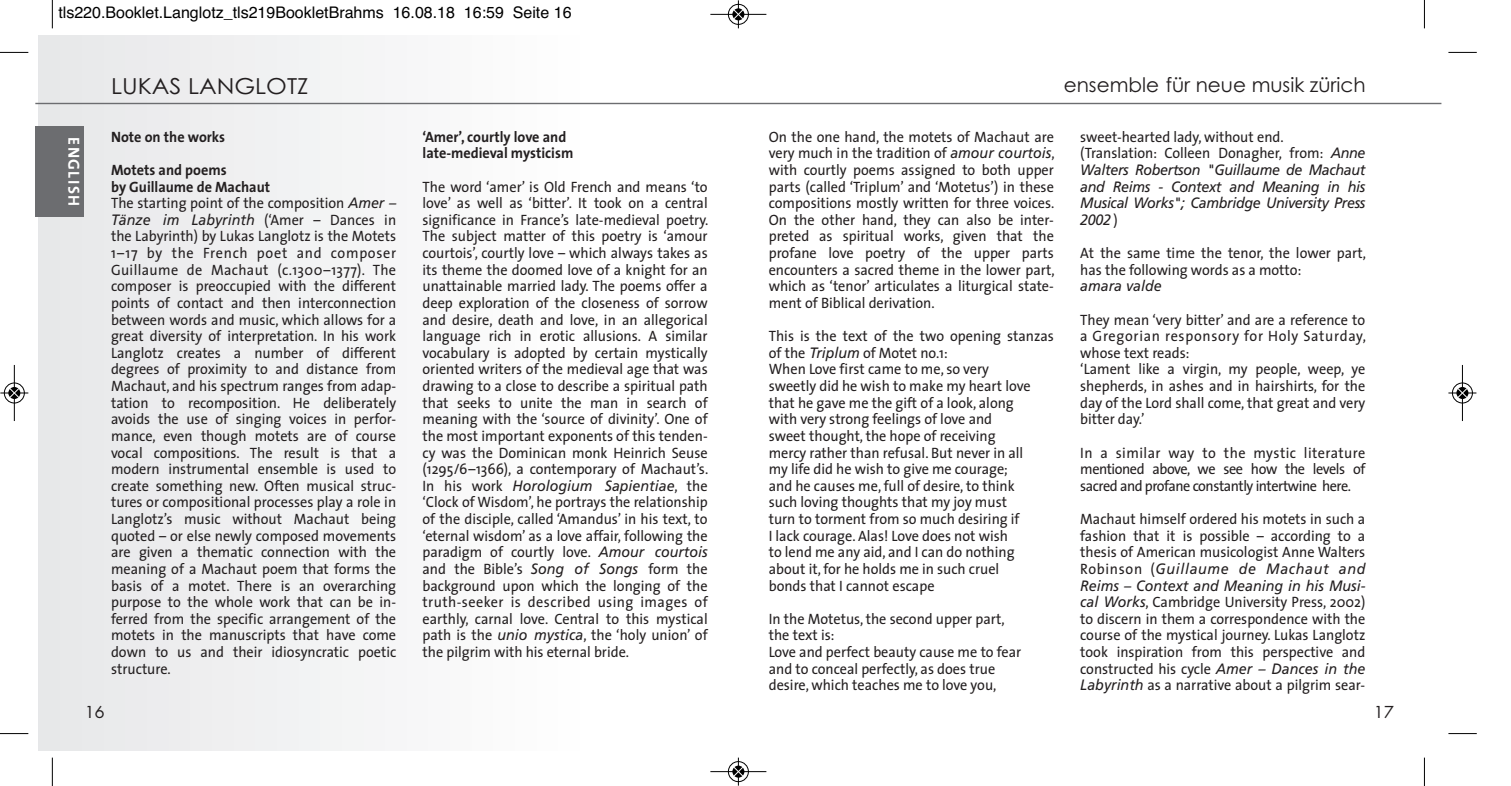
<style>
.page{position:relative;width:1511px;height:786px;background:#fff}
.page>*{position:absolute;margin:0;border:0;box-sizing:border-box;transform-origin:0 0}
.t1{font:22px "Century Gothic";color:#231f20;scale:1.09 1}
.t2{font:20px "Century Gothic";color:#231f20}
.t3{font:16px "Helvetica";color:#000}
.t4{font:700 16px "The Sans";letter-spacing:.09em;color:#fff}
.t5{font:16px "Futura";color:#231f20}
.t6{font:15px/16.6px "The Sans";color:#231f20;text-align:justify;scale:.95 1}
.t7{font:italic 15px/16.6px "Frutiger";color:#231f20;text-align:justify;scale:.95 1}
.t8{font:700 15px/16.6px "The Sans";color:#231f20;scale:.95 1}
.s1{font-weight:400}
.s2{font-family:"Frutiger";font-weight:400;font-style:italic}
.s3{font-family:"The Sans";font-style:normal}
.s4{font-family:"Frutiger";font-style:italic}
</style>
<div class="page">
<div style="left:38px;top:35px;width:548px;height:715px;background:#f2f3f4"></div>
<div style="left:35px;top:126px;width:49px;height:91px;background:#6c6d70"></div>
<hr style="left:35px;top:103px;width:1406px;height:1px;background:#6c6d70">
<svg style="left:52px;top:0;width:1px;height:28px"></svg>
<svg style="left:0;top:52px;width:28px;height:1px"></svg>
<svg style="left:1424px;top:0;width:1px;height:28px"></svg>
<svg style="left:1448px;top:52px;width:29px;height:1px"></svg>
<svg style="left:52px;top:757px;width:1px;height:28px"></svg>
<svg style="left:1424px;top:757px;width:1px;height:28px"></svg>
<hr style="left:710px;top:14px;width:56px;height:1px;background:#000">
<div style="left:728px;top:4px;width:21px;height:21px;border:1px solid #000;border-radius:50%"></div>
<svg style="left:733px;top:0;width:10px;height:28px"></svg>
<hr style="left:710px;top:770px;width:56px;height:1px;background:#000">
<div style="left:728px;top:760px;width:21px;height:21px;border:1px solid #000;border-radius:50%"></div>
<svg style="left:733px;top:757px;width:10px;height:28px"></svg>
<hr style="left:14px;top:365px;width:1px;height:56px;background:#000">
<div style="left:4px;top:382px;width:21px;height:21px;border:1px solid #000;border-radius:50%"></div>
<svg style="left:0;top:387px;width:28px;height:11px"></svg>
<hr style="left:1462px;top:365px;width:1px;height:56px;background:#000">
<div style="left:1452px;top:382px;width:21px;height:21px;border:1px solid #000;border-radius:50%"></div>
<svg style="left:1448px;top:387px;width:28px;height:11px"></svg>
<p class="t3" style="left:58px;top:7px;width:515px">tls220.Booklet.Langlotz_tls219BookletBrahms 16.08.18 16:59 Seite 16</p>
<p class="t4" style="left:80px;top:137px;width:70px;rotate:90deg">ENGLISH</p>
<h1 class="t1" style="left:111px;top:77px;width:183px">LUKAS LANGLOTZ</h1>
<p class="t8" style="left:111px;top:130px;width:122px">Note on the works</p>
<p class="t8" style="left:111px;top:163px;width:302px">Motets and poems<br>by Guillaume de Machaut<br><span class="s1">The starting point of the composition</span> <span class="s2">Amer –</span></p>
<p class="t7" style="left:111px;top:212px;width:302px">Tänze im Labyrinth <span class="s3">(‘Amer – Dances in</span></p>
<p class="t6" style="left:111px;top:229px;width:302px">the Labyrinth) by Lukas Langlotz is the Motets 1–17 by the French poet and composer Guillaume de Machaut (c.1300–1377). The composer is preoccupied with the different points of contact and then interconnection between words and music, which allows for a great diversity of interpretation. In his work Langlotz creates a number of different degrees of proximity to and distance from Machaut, and his spectrum ranges from adap&shy;tation to recomposition. He deliberately avoids the use of singing voices in perfor&shy;mance, even though motets are of course vocal compositions. The result is that a modern instrumental ensemble is used to create something new. Often musical struc&shy;tures or compositional processes play a role in Langlotz’s music without Machaut being quoted – or else newly composed movements are given a thematic connection with the meaning of a Machaut poem that forms the basis of a motet. There is an overarching purpose to the whole work that can be in&shy;ferred from the specific arrangement of the motets in the manuscripts that have come down to us and their idiosyncratic poetic structure.</p>
<p class="t5" style="left:85px;top:704px;width:21px">16</p>
<p class="t8" style="left:423px;top:130px;width:160px">‘Amer’, courtly love and late-medieval mysticism</p>
<p class="t6" style="left:423px;top:180px;width:302px">The word ‘amer’ is Old French and means ‘to love’ as well as ‘bitter’. It took on a central significance in France’s late-medieval poetry.<br>The subject matter of this poetry is ‘amour courtois’, courtly love – which always takes as its theme the doomed love of a knight for an unattainable married lady. The poems offer a deep exploration of the closeness of sorrow and desire, death and love, in an allegorical language rich in erotic allusions. A similar vocabulary is adopted by certain mystically oriented writers of the medieval age that was drawing to a close to describe a spiritual path that seeks to unite the man in search of meaning with the ‘source of divinity’. One of the most important exponents of this tenden&shy;cy was the Dominican monk Heinrich Seuse (1295/6–1366), a contemporary of Machaut’s.</p>
<p class="t7" style="left:423px;top:478px;width:302px"><span class="s3">In his work</span> Horologium Sapientiae<span class="s3">, the</span></p>
<p class="t6" style="left:423px;top:495px;width:302px">‘Clock of Wisdom’, he portrays the relationship of the disciple, called ‘Amandus’ in his text, to ‘eternal wisdom’ as a love affair, following the paradigm of courtly love. <span class="s4">Amour courtois </span>and the Bible’s <span class="s4">Song of Songs</span> form the background upon which the longing of the truth-seeker is described using images of earthly, carnal love. Central to this mystical path is the <span class="s4">unio mystica</span>, the ‘holy union’ of the pilgrim with his eternal bride.</p>
<h2 class="t2" style="left:1064px;top:77px;width:303px">ensemble für neue musik zürich</h2>
<p class="t6" style="left:769px;top:130px;width:302px">On the one hand, the motets of Machaut are very much in the tradition of <span class="s4">amour courtois</span>, with courtly poems assigned to both upper parts (called ‘Triplum’ and ‘Motetus’) in these compositions mostly written for three voices.<br>On the other hand, they can also be inter&shy;preted as spiritual works, given that the profane love poetry of the upper parts encounters a sacred theme in the lower part, which as ‘tenor’ articulates a liturgical state&shy;ment of Biblical derivation.</p>
<p class="t6" style="left:769px;top:329px;width:302px;text-align:left">This is the text of the two opening stanzas of the <span class="s4">Triplum</span> of Motet no.1:<br>When Love first came to me, so very<br>sweetly did he wish to make my heart love that he gave me the gift of a look, along<br>with very strong feelings of love and<br>sweet thought, the hope of receiving<br>mercy rather than refusal. But never in all<br>my life did he wish to give me courage;<br>and he causes me, full of desire, to think<br>such loving thoughts that my joy must<br>turn to torment from so much desiring if<br>I lack courage. Alas! Love does not wish<br>to lend me any aid, and I can do nothing about it, for he holds me in such cruel<br>bonds that I cannot escape</p>
<p class="t6" style="left:769px;top:611px;width:267px;text-align:left">In the Motetus, the second upper part, the text is:<br>Love and perfect beauty cause me to fear and to conceal perfectly, as does true desire, which teaches me to love you,</p>
<p class="t6" style="left:1080px;top:130px;width:302px">sweet-hearted lady, without end.<br>(Translation: Colleen Donagher, from: <span class="s4">Anne</span></p>
<p class="t7" style="left:1080px;top:162px;width:302px">Walters Robertson "Guillaume de Machaut and Reims - Context and Meaning in his Musical Works"; Cambridge University Press 2002 <span class="s3">)</span></p>
<p class="t6" style="left:1080px;top:246px;width:302px">At the same time the tenor, the lower part, has the following words as a motto:</p>
<p class="t7" style="left:1080px;top:279px;width:87px">amara valde</p>
<p class="t6" style="left:1080px;top:312px;width:302px;text-align:left">They mean ‘very bitter’ and are a reference to a Gregorian responsory for Holy Saturday, whose text reads:<br>‘Lament like a virgin, my people, weep, ye shepherds, in ashes and in hairshirts, for the day of the Lord shall come, that great and very bitter day.’</p>
<p class="t6" style="left:1080px;top:445px;width:302px">In a similar way to the mystic literature mentioned above, we see how the levels of sacred and profane constantly intertwine here.</p>
<p class="t6" style="left:1080px;top:512px;width:302px">Machaut himself ordered his motets in such a fashion that it is possible – according to a thesis of American musicologist Anne Walters</p>
<p class="t7" style="left:1080px;top:561px;width:302px"><span class="s3">Robinson (</span>Guillaume de Machaut and<br>Reims – Context and Meaning in his Musi-</p>
<p class="t6" style="left:1080px;top:595px;width:302px"><span class="s4">cal Works</span>, Cambridge University Press, 2002) to discern in them a correspondence with the course of the mystical journey. Lukas Langlotz took inspiration from this perspective and constructed his cycle <span class="s4">Amer – Dances in the Labyrinth</span> as a narrative about a pilgrim sear-</p>
<p class="t5" style="left:1374px;top:704px;width:21px">17</p>
</div>
